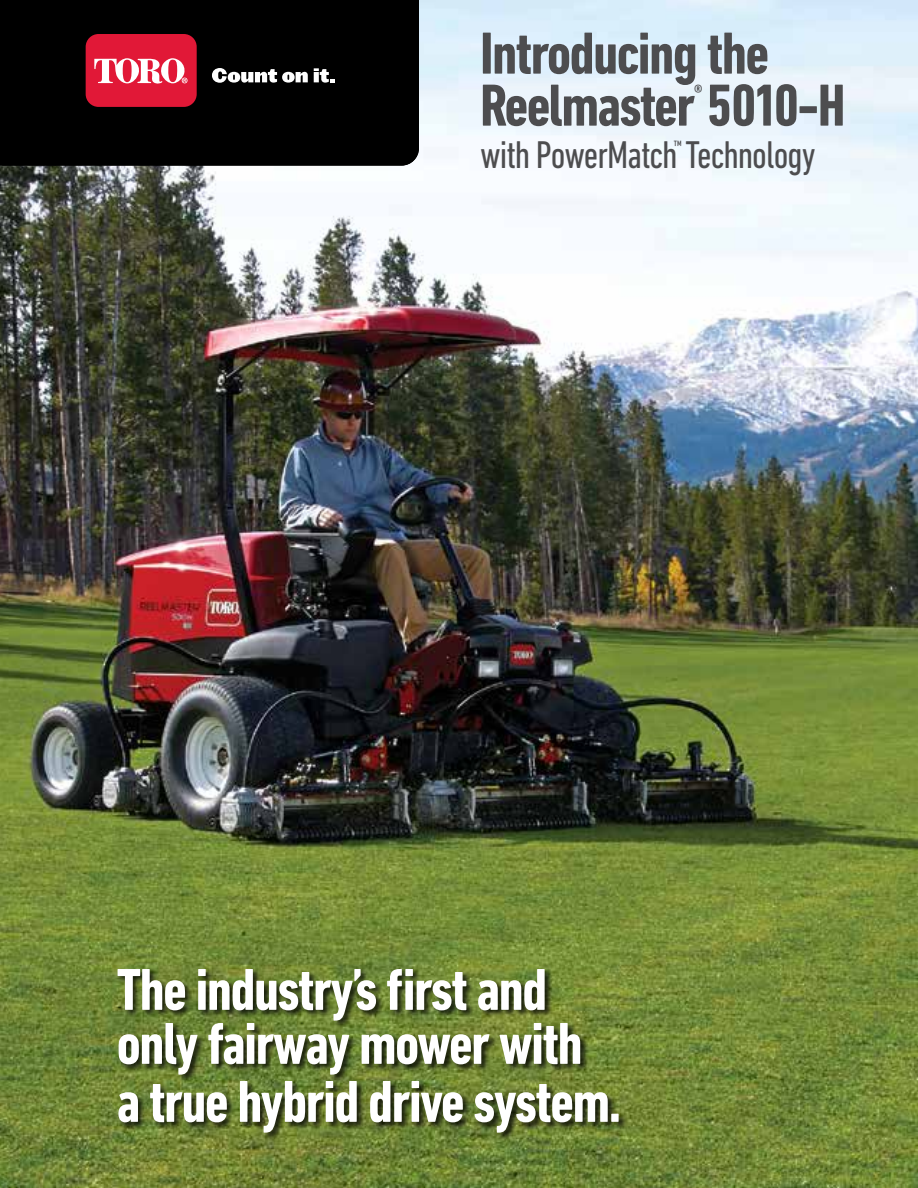
<style>
.page{position:relative;width:918px;height:1188px;background:#fff}
.page>*{position:absolute;margin:0;border:0;box-sizing:border-box;transform-origin:0 0}
.t1{font:700 condensed 60.4px/52px "DIN Next LT Pro";letter-spacing:-.025em;color:#4d4d4f}
.t2{font:700 condensed 60px/56px "DIN Next LT Pro";letter-spacing:-.025em;color:#fff}
.t3{font:condensed 39.4px "DIN Next LT Pro";letter-spacing:-.025em;color:#4d4d4f}
.t4{font:700 condensed 21.2px "DIN Next LT Pro";color:#4d4d4f}
.t5{font:condensed 13.8px "DIN Next LT Pro";color:#4d4d4f}
</style>
<div class="page">
<img style="left:0;top:0;width:918px;height:1188px">
<div style="left:0;top:0;width:419px;height:166px;background:#000"></div>
<svg style="left:212px;top:68px;width:96px;height:15px"></svg>
<svg style="left:314px;top:68px;width:20px;height:15px"></svg>
<div style="left:86px;top:34px;width:111px;height:73px;background:#e11837;border-radius:13px"></div>
<svg style="left:94px;top:58px;width:94px;height:26px"></svg>
<div style="left:116px;top:969px;width:511px;height:172px;background:#000;opacity:.75"></div>
<p class="t1" style="left:480px;top:27px;width:367px">Introducing the<br>Reelmaster 5010-H</p>
<p class="t4" style="left:694px;top:79px;width:10px">®</p>
<p class="t5" style="left:673px;top:138px;width:10px">™</p>
<p class="t3" style="left:480px;top:132px;width:337px">with PowerMatch Technology</p>
<p class="t2" style="left:117px;top:962px;width:506px">The industry’s first and only fairway mower with a true hybrid drive system.</p>
</div>
